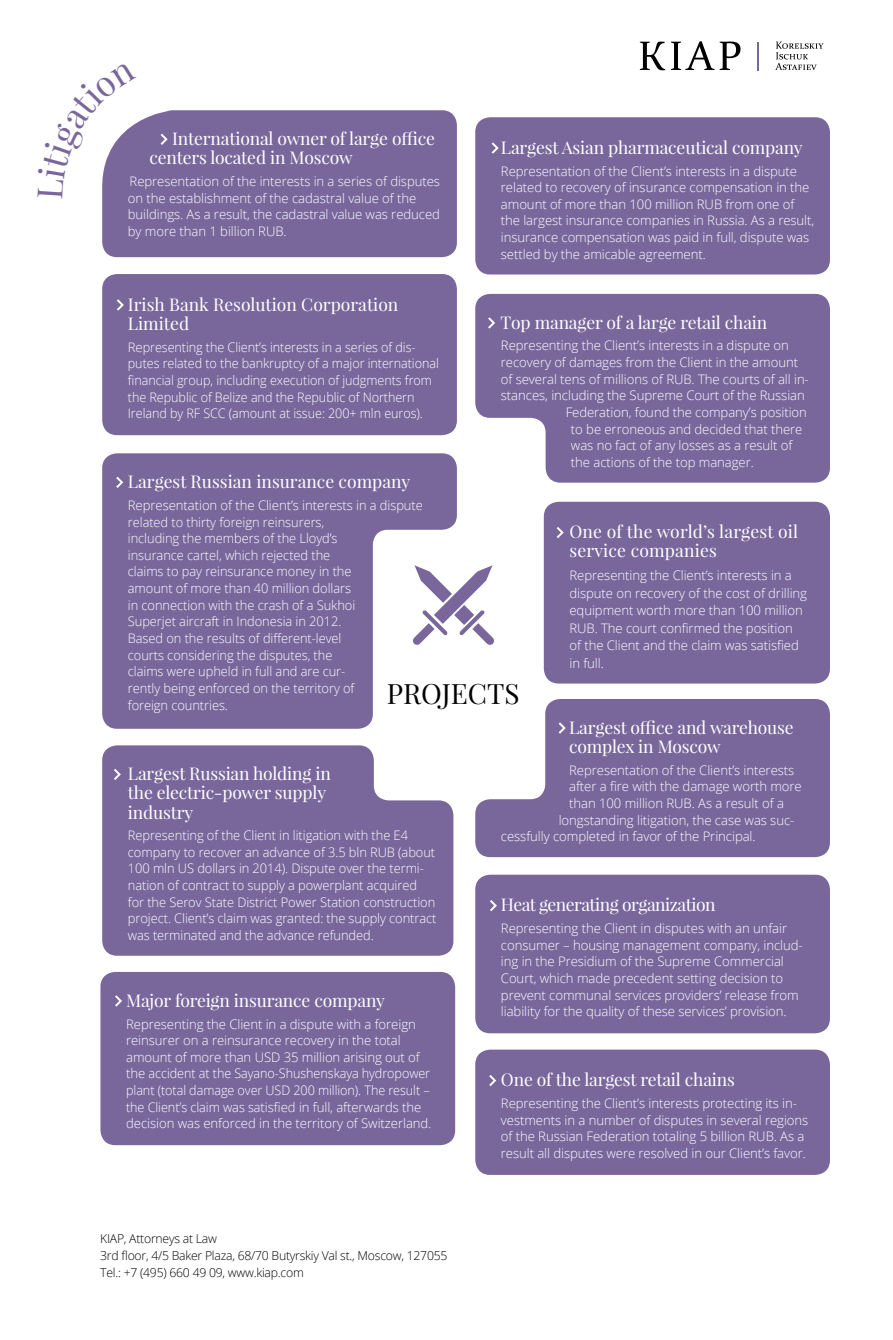
<style>
.page{position:relative;width:893px;height:1340px;background:#fff}
.page>*{position:absolute;margin:0;border:0;box-sizing:border-box;transform-origin:0 0}
.t1{font:28px "Playfair Display";color:#000}
.Project_Titile{font:17.5px/19.2px "Playfair Display";letter-spacing:-.01em;color:#fff}
.Project_Titile-2{font:17.5px/19.2px "Playfair Display";letter-spacing:.01em;color:#fff}
.Project_Titile-3{font:17.5px "Playfair Display";letter-spacing:-.03em;color:#fff}
.Project_Text{font:300 13.12px/16.6px "Open Sans";letter-spacing:-.005em;color:#fff}
.Project_Titile-4{font:300 13.12px/17.5px "Open Sans";letter-spacing:-.005em;color:#fff}
.t2{font:300 12.25px "Open Sans";letter-spacing:-.02em;color:#000}
</style>
<div class="page">
<svg style="left:640px;top:42px;width:25px;height:28px"></svg>
<svg style="left:671px;top:41px;width:69px;height:29px"></svg>
<svg style="left:775px;top:42px;width:49px;height:28px"></svg>
<div style="left:102px;top:274px;width:355px;height:161px;background:#79679c"></div>
<svg style="left:117px;top:299px;width:7px;height:11px"></svg>
<svg style="left:475px;top:294px;width:355px;height:188px;background:#8271a3"></svg>
<svg style="left:488px;top:317px;width:7px;height:11px"></svg>
<svg style="left:457px;top:565px;width:37px;height:80px"></svg>
<hr style="left:757px;top:42px;width:2px;height:29px;background:#79679c">
<div style="left:102px;top:110px;width:355px;height:147px;background:#79679c"></div>
<svg style="left:161px;top:134px;width:7px;height:11px"></svg>
<div style="left:475px;top:117px;width:355px;height:157px;background:#79679c;border-radius:15px"></div>
<svg style="left:492px;top:142px;width:7px;height:12px"></svg>
<div style="left:100px;top:971px;width:355px;height:174px;background:#79679c;border-radius:15px"></div>
<svg style="left:115px;top:995px;width:7px;height:11px"></svg>
<div style="left:475px;top:874px;width:355px;height:159px;background:#79679c"></div>
<svg style="left:490px;top:900px;width:7px;height:11px"></svg>
<div style="left:475px;top:1049px;width:355px;height:125px;background:#79679c;border-radius:15px"></div>
<svg style="left:489px;top:1075px;width:7px;height:11px"></svg>
<div style="left:544px;top:502px;width:286px;height:181px;background:#79679c;border-radius:15px"></div>
<svg style="left:557px;top:527px;width:7px;height:11px"></svg>
<svg style="left:475px;top:699px;width:355px;height:158px;background:#8a7aa8"></svg>
<svg style="left:559px;top:722px;width:7px;height:11px"></svg>
<svg style="left:102px;top:453px;width:355px;height:275px;fill:#79679c"></svg>
<svg style="left:116px;top:476px;width:7px;height:12px"></svg>
<div style="left:102px;top:745px;width:351px;height:210px;background:#79679c"></div>
<svg style="left:114px;top:768px;width:7px;height:12px"></svg>
<svg style="left:102px;top:110px;width:34px;height:89px"></svg>
<p class="Project_Titile" style="left:149px;top:129px;width:287px;text-indent:23px">International owner of large office centers located in Moscow</p>
<p class="Project_Text" style="left:128px;top:173px;width:314px">Representation of the interests in a series of disputes on the establishment of the cadastral value of the buildings. As a result, the cadastral value was reduced by more than 1 billion RUB.</p>
<p class="Project_Titile" style="left:128px;top:294px;width:272px">Irish Bank Resolution Corporation<br>Limited</p>
<p class="Project_Text" style="left:128px;top:338px;width:312px">Representing the Client’s interests in a series of dis&shy;putes related to the bankruptcy of a major international financial group, including execution of judgments from the Republic of Belize and the Republic of Northern Ireland by RF SСC (amount at issue: 200+ mln euros).</p>
<p class="Project_Titile" style="left:501px;top:137px;width:303px">Largest Asian pharmaceutical company</p>
<p class="Project_Text" style="left:501px;top:162px;width:315px">Representation of the Client’s interests in a dispute related to recovery of insurance compensation in the amount of more than 100 million RUB from one of the largest insurance companies in Russia. As a result, insurance compensation was paid in full, dispute was settled by the amicable agreement.</p>
<p class="Project_Titile" style="left:500px;top:312px;width:268px">Top manager of a large retail chain</p>
<p class="Project_Text" style="left:501px;top:337px;width:289px">Representing the Client’s interests in a dispute on</p>
<p class="Project_Text" style="left:501px;top:354px;width:299px">recovery of damages from the Client in the amount</p>
<p class="Project_Text" style="left:501px;top:370px;width:309px">of several tens of millions of RUB. The courts of all in-</p>
<p class="Project_Text" style="left:501px;top:387px;width:305px">stances, including the Supreme Court of the Russian</p>
<p class="Project_Text" style="left:566px;top:403px;width:243px">Federation, found the company’s position</p>
<p class="Project_Text" style="left:571px;top:420px;width:233px">to be erroneous and decided that there</p>
<p class="Project_Text" style="left:571px;top:437px;width:223px">was no fact of any losses as a result of</p>
<p class="Project_Text" style="left:571px;top:453px;width:184px">the actions of the top manager.</p>
<p class="Project_Titile" style="left:128px;top:472px;width:284px">Largest Russian insurance company</p>
<p class="Project_Text" style="left:128px;top:496px;width:296px">Representation of the Client’s interests in a dispute related to thirty foreign reinsurers,<br>including the members of the Lloyd’s<br>insurance cartel, which rejected the<br>claims to pay reinsurance money in the<br>amount of more than 40 million dollars<br>in connection with the crash of a Sukhoi<br>Superjet aircraft in Indonesia in 2012.<br>Based on the results of different-level<br>courts considering the disputes, the<br>claims were upheld in full and are cur-<br>rently being enforced on the territory of<br>foreign countries.</p>
<p class="t1" style="left:387px;top:676px;width:135px">PROJECTS</p>
<p class="Project_Titile-2" style="left:569px;top:522px;width:230px">One of the world’s largest oil service companies</p>
<p class="Project_Titile-4" style="left:569px;top:566px;width:239px">Representing the Client’s interests in a dispute on recovery of the cost of drilling equipment worth more than 100 million RUB. The court confirmed the position of the Client and the claim was satisfied in full.</p>
<p class="Project_Titile" style="left:128px;top:763px;width:204px">Largest Russian holding in the electric-power supply industry</p>
<p class="Project_Text" style="left:128px;top:826px;width:310px">Representing of the Client in litigation with the E4 company to recover an advance of 3.5 bln RUB (about 100 mln US dollars in 2014). Dispute over the termi&shy;nation of contract to supply a powerplant acquired for the Serov State District Power Station construction project. Client’s claim was granted: the supply contract was terminated and the advance refunded.</p>
<p class="Project_Titile" style="left:126px;top:990px;width:260px">Major foreign insurance company</p>
<p class="Project_Text" style="left:126px;top:1015px;width:307px">Representing the Client in a dispute with a foreign reinsurer on a reinsurance recovery in the total amount of more than USD 35 million arising out of the accident at the Sayano-Shushenskaya hydropower plant (total damage over USD 200 million). The result – the Client’s claim was satisfied in full, afterwards the decision was enforced in the territory of Switzerland.</p>
<p class="t2" style="left:100px;top:1230px;width:118px">KIAP, Attorneys at Law</p>
<p class="t2" style="left:100px;top:1247px;width:349px">3rd floor, 4/5 Baker Plaza, 68/70 Butyrskiy Val st., Moscow, 127055</p>
<p class="t2" style="left:100px;top:1264px;width:205px">Tel.: +7 (495) 660 49 09, www.kiap.com</p>
<p class="Project_Titile" style="left:569px;top:717px;width:226px">Largest office and warehouse complex in Moscow</p>
<p class="Project_Text" style="left:569px;top:761px;width:227px">Representation of the Client’s interests</p>
<p class="Project_Text" style="left:569px;top:778px;width:234px">after a fire with the damage worth more</p>
<p class="Project_Text" style="left:569px;top:794px;width:216px">than 100 million RUB. As a result of a</p>
<p class="Project_Text" style="left:559px;top:811px;width:237px">longstanding litigation, the case was suc-</p>
<p class="Project_Text" style="left:501px;top:828px;width:256px">cessfully completed in favor of the Principal.</p>
<p class="Project_Titile-3" style="left:501px;top:893px;width:216px">Heat generating organization</p>
<p class="Project_Text" style="left:501px;top:919px;width:303px">Representing the Client in disputes with an unfair consumer – housing management company, includ&shy;ing in the Presidium of the Supreme Commercial Court, which made precedent setting decision to prevent communal services providers’ release from liability for the quality of these services’ provision.</p>
<p class="Project_Titile" style="left:501px;top:1069px;width:235px">One of the largest retail chains</p>
<p class="Project_Text" style="left:501px;top:1094px;width:309px">Representing the Client’s interests protecting its in&shy;vestments in a number of disputes in several regions of the Russian Federation totaling 5 billion RUB. As a result all disputes were resolved in our Client’s favor.</p>
</div>
